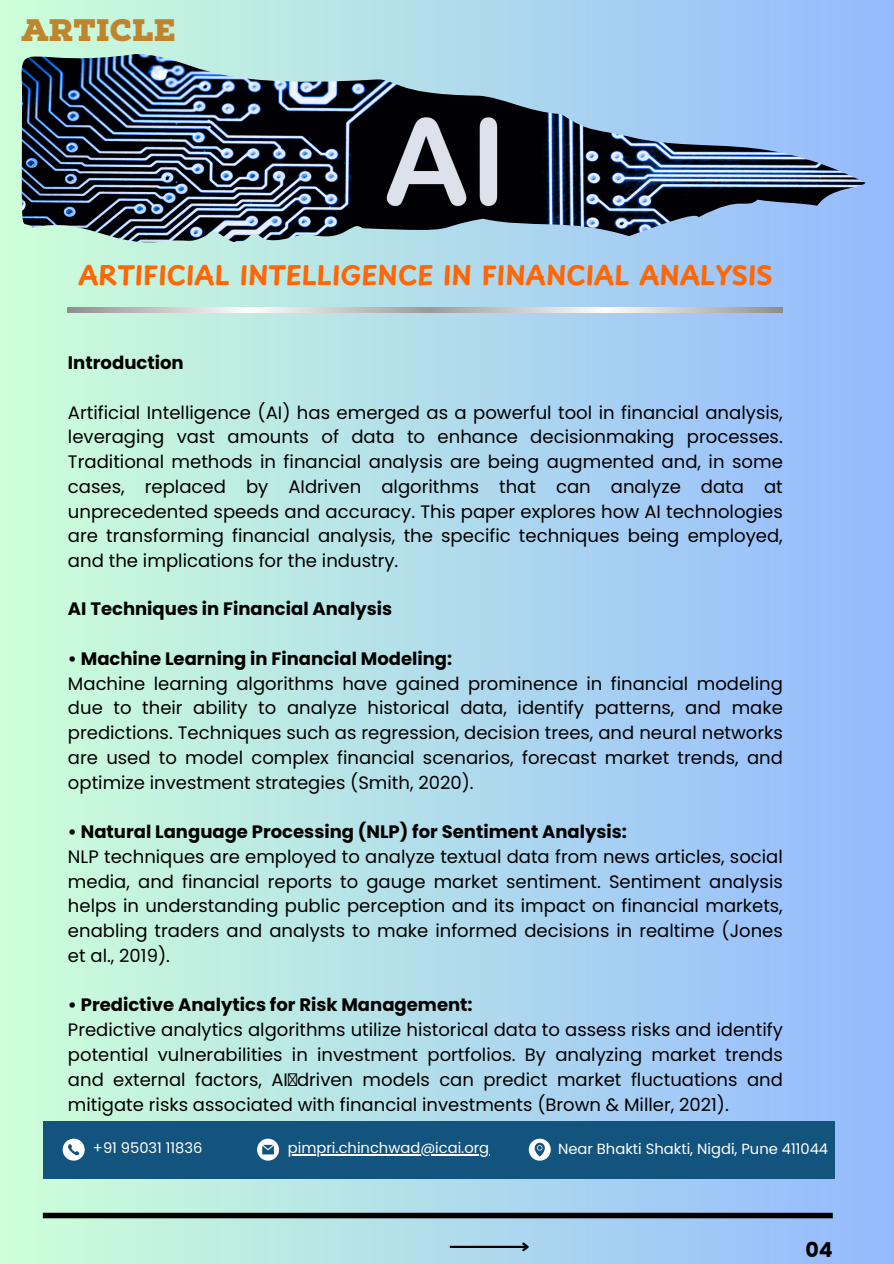
<style>
.page{position:relative;width:894px;height:1264px;background:#fff}
.page>*{position:absolute;margin:0;border:0;box-sizing:border-box;transform-origin:0 0}
.t1{font:900 31.05px "Nexa Slab";color:#bf852e}
.t2{font:700 25.8px "Playpen Sans";color:#ff6604}
.t3{font:700 20.55px "Poppins";color:#000}
.t4{font:18px/24.8px "Poppins";color:#000}
.t5{font:700 18px "Poppins";color:#000}
.t6{font:14.7px "Poppins";color:#fff}
.s1{font-weight:700}
</style>
<div class="page">
<div style="left:0;top:0;width:893px;height:1263px;background:linear-gradient(to right,#cdffd8,#94b9fe)"></div>
<img style="left:22px;top:53px;width:843px;height:190px">
<img style="left:68px;top:307px;width:714px;height:5px">
<div style="left:43px;top:1120px;width:791px;height:58px;background:#13547e"></div>
<div style="left:43px;top:1212px;width:789px;height:6px;background:#000"></div>
<hr style="left:449px;top:1245px;width:78px;height:2px;background:#000">
<svg style="left:520px;top:1240px;width:11px;height:13px"></svg>
<svg style="left:63px;top:1138px;width:22px;height:22px"></svg>
<svg style="left:257px;top:1138px;width:22px;height:22px"></svg>
<svg style="left:528px;top:1138px;width:22px;height:22px"></svg>
<hr style="left:288px;top:1154px;width:201px;height:1px;background:#fff">
<h1 class="t1" style="left:21px;top:12px;width:156px">ARTICLE</h1>
<h2 class="t2" style="left:78px;top:255px;width:695px">ARTIFICIAL INTELLIGENCE IN FINANCIAL ANALYSIS</h2>
<h4 class="t5" style="left:68px;top:350px;width:117px">Introduction</h4>
<h4 class="t4" style="left:68px;top:400px;width:716px;text-align:justify">Artificial Intelligence (AI) has emerged as a powerful tool in financial analysis, leveraging vast amounts of data to enhance decisionmaking processes.<br>Traditional methods in financial analysis are being augmented and, in some cases, replaced by AIdriven algorithms that can analyze data at unprecedented speeds and accuracy. This paper explores how AI technologies are transforming financial analysis, the specific techniques being employed, and the implications for the industry.</h4>
<h3 class="t5" style="left:68px;top:596px;width:326px">AI Techniques in Financial Analysis</h3>
<h4 class="t4" style="left:68px;top:646px;width:716px"><span class="s1">• Machine Learning in Financial Modeling:<br></span>Machine learning algorithms have gained prominence in financial modeling due to their ability to analyze historical data, identify patterns, and make predictions. Techniques such as regression, decision trees, and neural networks are used to model complex financial scenarios, forecast market trends, and optimize investment strategies (Smith, 2020).</h4>
<h3 class="t4" style="left:68px;top:819px;width:716px"><span class="s1">• Natural Language Processing (NLP) for Sentiment Analysis:<br></span>NLP techniques are employed to analyze textual data from news articles, social media, and financial reports to gauge market sentiment. Sentiment analysis helps in understanding public perception and its impact on financial markets, enabling traders and analysts to make informed decisions in realtime (Jones et al., 2019).</h3>
<h4 class="t4" style="left:68px;top:992px;width:716px"><span class="s1">• Predictive Analytics for Risk Management:<br></span>Predictive analytics algorithms utilize historical data to assess risks and identify potential vulnerabilities in investment portfolios. By analyzing market trends and external factors, AI driven models can predict market fluctuations and mitigate risks associated with financial investments (Brown &amp; Miller, 2021).</h4>
<p class="t6" style="left:93px;top:1137px;width:111px">+91 95031 11836</p>
<p class="t6" style="left:288px;top:1137px;width:203px">pimpri.chinchwad@icai.org</p>
<p class="t6" style="left:558px;top:1138px;width:271px">Near Bhakti Shakti, Nigdi, Pune 411044</p>
<p class="t3" style="left:805px;top:1234px;width:29px">04</p>
</div>
